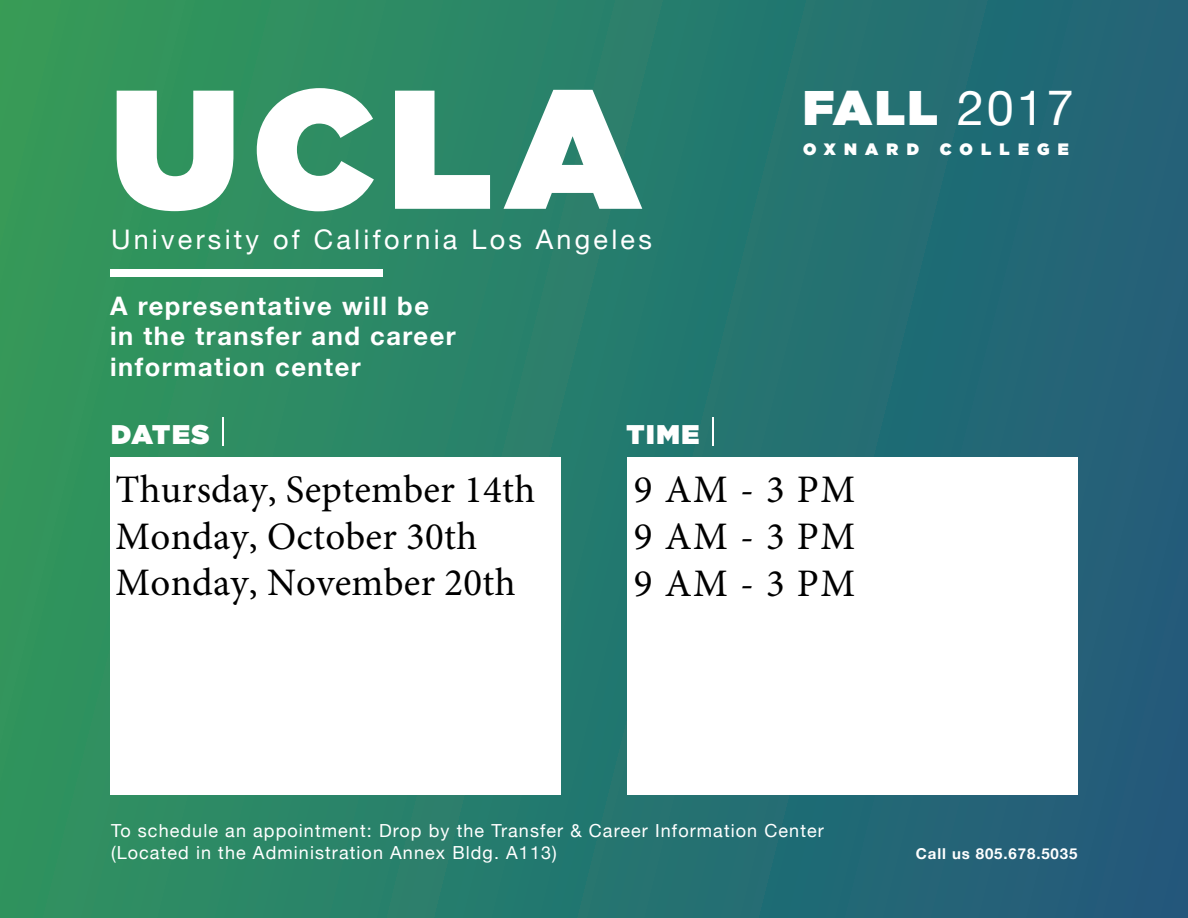
<style>
.page{position:relative;width:1188px;height:918px;background:#fff}
.page>*{position:absolute;margin:0;border:0;box-sizing:border-box;transform-origin:0 0}
.t1{font:48.6px "Gotham Ultra";color:#fff}
.t2{font:39px/46.8px "Minion Pro";letter-spacing:.005em;color:#000}
.t3{font:27px "Helvetica Neue";letter-spacing:.12em;color:#fff}
.t4{font:27px "Gotham Ultra";letter-spacing:.06em;color:#fff}
.t5{font:700 25.5px "Helvetica Neue";letter-spacing:.06em;color:#fff}
.t6{font:18px "Helvetica Neue";letter-spacing:.06em;color:#fff}
.t7{font:16.5px "Gotham Ultra";letter-spacing:.5em;color:#fff}
.t8{font:700 15px "Helvetica Neue";letter-spacing:.06em;color:#fff}
.s1{font-family:"Helvetica Neue"}
</style>
<div class="page">
<div style="left:0;top:0;width:1188px;height:918px;background:linear-gradient(to right,#31995c,#1f5e7b)"></div>
<div style="left:110px;top:457px;width:451px;height:338px;background:#fff"></div>
<div style="left:627px;top:457px;width:451px;height:338px;background:#fff"></div>
<svg style="left:223px;top:418px;width:1px;height:28px"></svg>
<hr style="left:712px;top:418px;width:2px;height:28px;background:#fff">
<div style="left:110px;top:269px;width:272px;height:8px;background:#fff"></div>
<svg style="left:117px;top:88px;width:525px;height:123px"></svg>
<p class="t3" style="left:111px;top:220px;width:542px">University of California Los Angeles</p>
<p class="t5" style="left:110px;top:285px;width:320px">A representative will be</p>
<p class="t5" style="left:110px;top:316px;width:347px">in the transfer and career</p>
<p class="t5" style="left:110px;top:347px;width:252px">information center</p>
<p class="t4" style="left:111px;top:419px;width:100px">DATES</p>
<p class="t4" style="left:626px;top:419px;width:74px">TIME</p>
<p class="t1" style="left:803px;top:79px;width:272px">FALL <span class="s1">2017</span></p>
<p class="t7" style="left:803px;top:139px;width:118px">OXNARD</p>
<p class="t7" style="left:940px;top:139px;width:130px">COLLEGE</p>
<h2 class="t2" style="left:116px;top:466px;width:421px">Thursday, September 14th<br>Monday, October 30th<br>Monday, November 20th</h2>
<h2 class="t2" style="left:634px;top:467px;width:223px;text-align:justify">9 AM - 3 PM 9 AM - 3 PM 9 AM - 3 PM</h2>
<p class="t6" style="left:111px;top:818px;width:714px">To schedule an appointment: Drop by the Transfer &amp; Career Information Center</p>
<p class="t6" style="left:111px;top:839px;width:447px">(Located in the Administration Annex Bldg. A113)</p>
<p class="t8" style="left:916px;top:842px;width:163px">Call us 805.678.5035</p>
</div>
